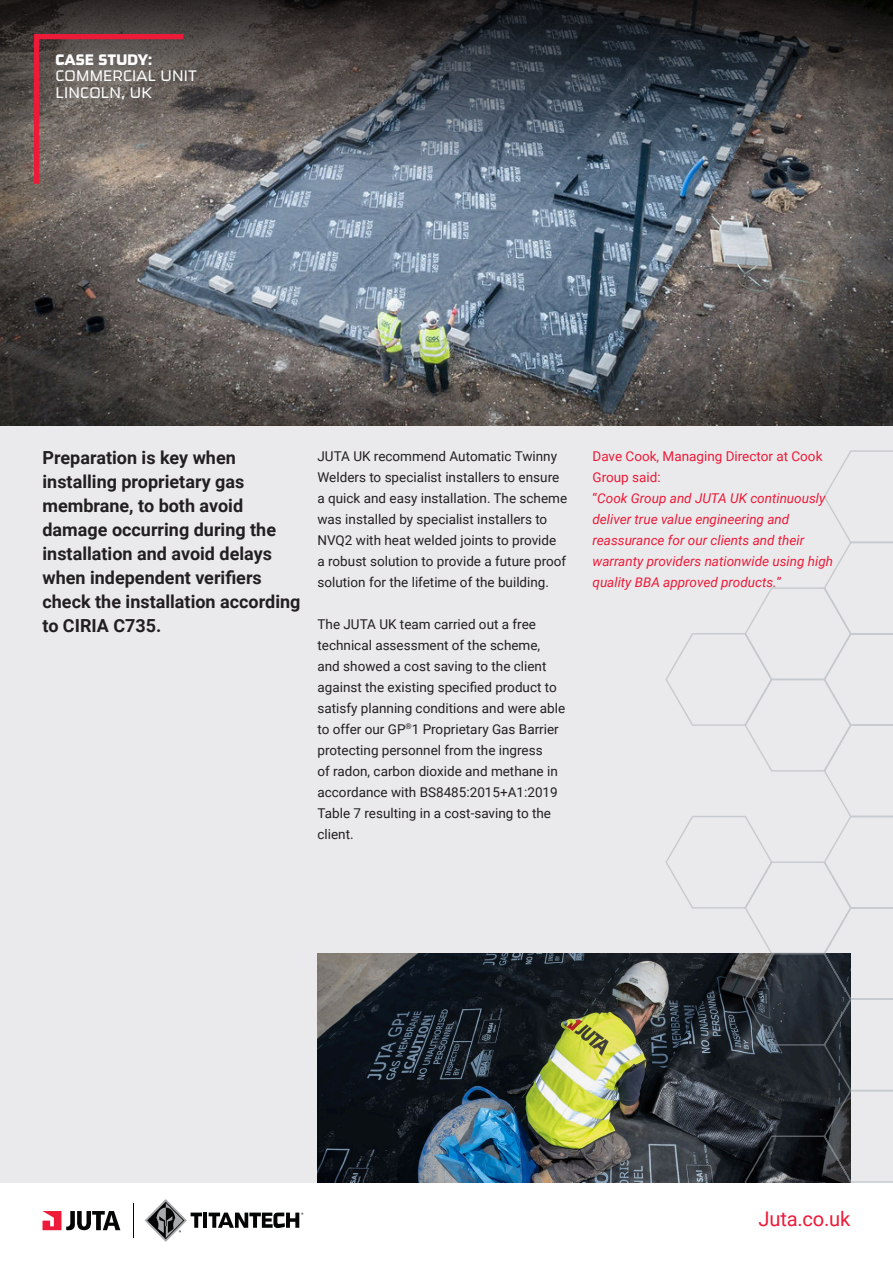
<style>
.page{position:relative;width:893px;height:1263px;background:#fff}
.page>*{position:absolute;margin:0;border:0;box-sizing:border-box;transform-origin:0 0}
.t1{font:20.1px "Roboto";letter-spacing:-.01em;color:#ed1a38}
.t2{font:700 18px/24px "Roboto";color:#231f20}
.t3{font:300 18px/16.5px "Ginger Pro";letter-spacing:.01em;color:#fff}
.t4{font:18px "Ginger Pro";letter-spacing:.01em;color:#fff}
.t5{font:13.5px/21px "Roboto";color:#231f20}
.t6{font:italic 13.5px/21px "Roboto";color:#ed1a38}
.s1{font-style:normal}
</style>
<div class="page">
<div style="left:0;top:426px;width:893px;height:756px;background:#eaeaec"></div>
<img style="left:0;top:176px;width:893px;height:250px">
<svg style="left:0;top:0;width:893px;height:176px;background:#44474c"></svg>
<svg style="left:31px;top:31px;width:158px;height:158px;background:#7c6864"></svg>
<img style="left:317px;top:954px;width:348px;height:228px">
<svg style="left:43px;top:1211px;width:77px;height:19px"></svg>
<svg style="left:145px;top:1199px;width:57px;height:43px"></svg>
<hr style="left:203px;top:1212px;width:4px;height:16px;background:#040606">
<svg style="left:209px;top:1212px;width:94px;height:16px"></svg>
<hr style="left:133px;top:1203px;width:1px;height:35px;background:#040606">
<svg style="left:665px;top:450px;width:228px;height:732px"></svg>
<h2 class="t4" style="left:55px;top:48px;width:98px">CASE STUDY:</h2>
<h2 class="t3" style="left:55px;top:67px;width:143px">COMMERCIAL UNIT<br>LINCOLN, UK</h2>
<h2 class="t2" style="left:43px;top:445px;width:259px">Preparation is key when installing proprietary gas membrane, to both avoid damage occurring during the installation and avoid delays when independent verifiers check the installation according to CIRIA C735.</h2>
<p class="t5" style="left:317px;top:445px;width:251px">JUTA UK recommend Automatic Twinny Welders to specialist installers to ensure a quick and easy installation. The scheme was installed by specialist installers to NVQ2 with heat welded joints to provide<br>a robust solution to provide a future proof solution for the lifetime of the building.</p>
<p class="t5" style="left:317px;top:613px;width:249px">The JUTA UK team carried out a free technical assessment of the scheme, and showed a cost saving to the client against the existing specified product to satisfy planning conditions and were able to offer our GP<sup>®</sup>1 Proprietary Gas Barrier protecting personnel from the ingress<br>of radon, carbon dioxide and methane in accordance with BS8485:2015+A1:2019<br>Table 7 resulting in a cost-saving to the client.</p>
<p class="t6" style="left:592px;top:445px;width:242px"><span class="s1">Dave Cook, Managing Director at Cook Group said:<br>“</span>Cook Group and JUTA UK continuously deliver true value engineering and reassurance for our clients and their warranty providers nationwide using high quality BBA approved products.<span class="s1">”</span></p>
<h1 class="t1" style="left:758px;top:1205px;width:93px">Juta.co.uk</h1>
</div>
